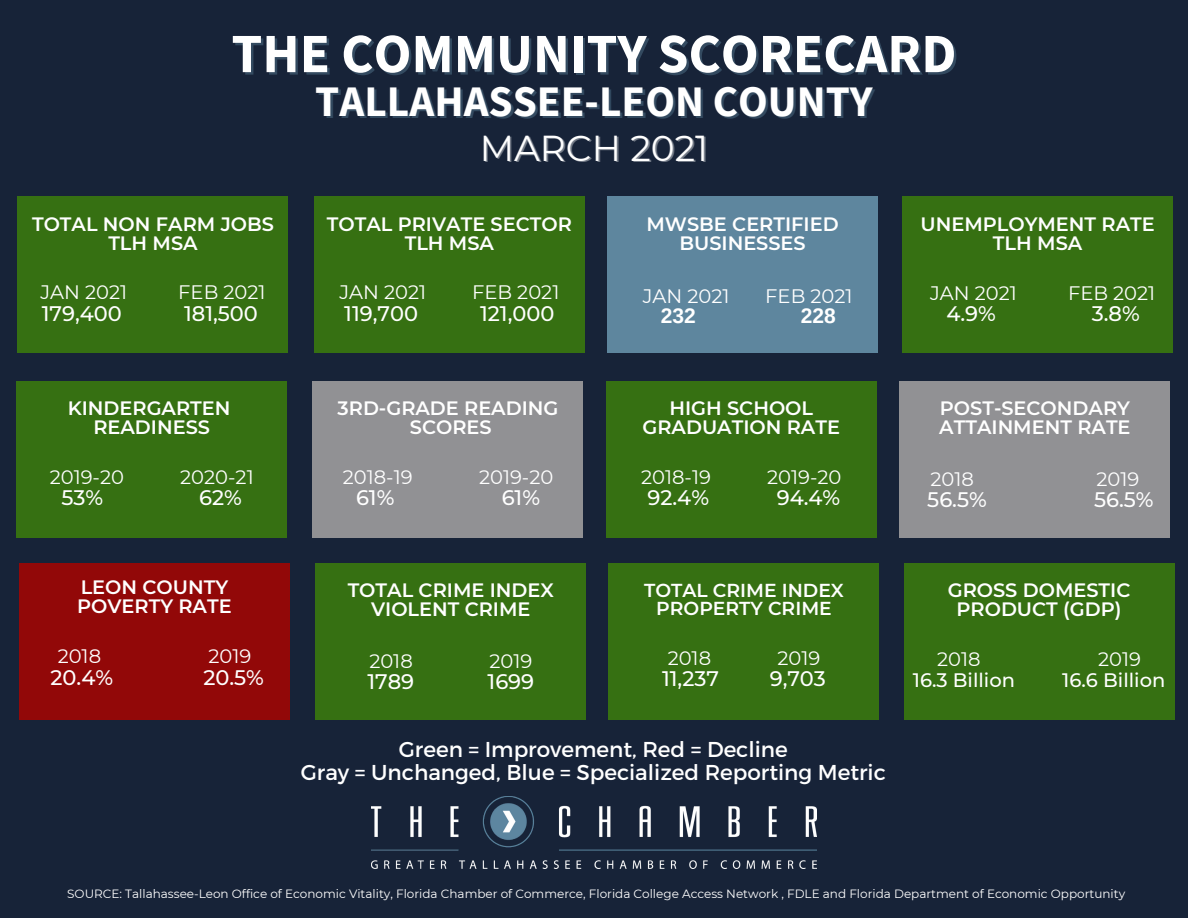
<style>
.page{position:relative;width:1188px;height:918px;background:#172338}
.page>*{position:absolute;margin:0;border:0;box-sizing:border-box;transform-origin:0 0}
.t1{font:700 55.5px "Source Sans Pro";color:#fff}
.t2{font:700 43.5px "Source Sans Pro";color:#fff}
.t3{font:36px "Montserrat";color:#fff}
.t4{font:21.45px "Montserrat";color:#fff}
.t5{font:500 21px "Montserrat";color:#fff}
.t6{font:700 21px "Arimo";color:#fff}
.t7{font:19.5px "Montserrat";color:#fff}
.t8{font:500 19.5px "Montserrat";color:#fff}
.t9{font:600 19.35px/19.2px "Montserrat";color:#fff;text-align:center}
.t10{font:600 18.75px "Montserrat";color:#fff}
.t11{font:12px "Montserrat";color:#fff}
</style>
<div class="page">
<img style="left:371px;top:797px;width:446px;height:72px">
<div style="left:18px;top:197px;width:270px;height:156px;background:#367012"></div>
<div style="left:314px;top:197px;width:270px;height:156px;background:#367012"></div>
<div style="left:607px;top:197px;width:271px;height:156px;background:#5e869e"></div>
<div style="left:902px;top:197px;width:271px;height:156px;background:#367012"></div>
<div style="left:16px;top:381px;width:271px;height:156px;background:#367012"></div>
<div style="left:313px;top:381px;width:270px;height:156px;background:#919194"></div>
<div style="left:606px;top:381px;width:270px;height:156px;background:#367012"></div>
<div style="left:900px;top:381px;width:270px;height:156px;background:#919194"></div>
<div style="left:19px;top:563px;width:271px;height:156px;background:#920808"></div>
<div style="left:316px;top:563px;width:270px;height:156px;background:#367012"></div>
<div style="left:609px;top:563px;width:270px;height:156px;background:#367012"></div>
<div style="left:904px;top:563px;width:270px;height:156px;background:#367012"></div>
<p class="t1" style="left:231px;top:18px;width:727px">THE COMMUNITY SCORECARD</p>
<p class="t2" style="left:315px;top:73px;width:559px">TALLAHASSEE-LEON COUNTY</p>
<p class="t3" style="left:480px;top:126px;width:230px">MARCH 2021</p>
<p class="t9" style="left:32px;top:214px;width:243px">TOTAL NON FARM JOBS</p>
<p class="t9" style="left:108px;top:233px;width:91px">TLH MSA</p>
<p class="t7" style="left:40px;top:280px;width:88px">JAN 2021</p>
<p class="t7" style="left:178px;top:280px;width:89px">FEB 2021</p>
<p class="t5" style="left:42px;top:300px;width:82px">179,400</p>
<p class="t5" style="left:184px;top:300px;width:75px">181,500</p>
<p class="t9" style="left:327px;top:214px;width:247px">TOTAL PRIVATE SECTOR</p>
<p class="t9" style="left:405px;top:233px;width:91px">TLH MSA</p>
<p class="t7" style="left:339px;top:280px;width:88px">JAN 2021</p>
<p class="t7" style="left:472px;top:280px;width:89px">FEB 2021</p>
<p class="t5" style="left:344px;top:300px;width:75px">119,700</p>
<p class="t5" style="left:480px;top:300px;width:76px">121,000</p>
<p class="t9" style="left:647px;top:214px;width:194px">MWSBE CERTIFIED<br>BUSINESSES</p>
<p class="t7" style="left:643px;top:284px;width:88px">JAN 2021</p>
<p class="t7" style="left:765px;top:284px;width:89px">FEB 2021</p>
<p class="t6" style="left:661px;top:304px;width:37px">232</p>
<p class="t6" style="left:801px;top:304px;width:37px">228</p>
<p class="t9" style="left:921px;top:214px;width:236px">UNEMPLOYMENT RATE<br>TLH MSA</p>
<p class="t7" style="left:930px;top:281px;width:88px">JAN 2021</p>
<p class="t7" style="left:1068px;top:281px;width:89px">FEB 2021</p>
<p class="t5" style="left:946px;top:301px;width:51px">4.9%</p>
<p class="t5" style="left:1092px;top:301px;width:49px">3.8%</p>
<p class="t9" style="left:68px;top:399px;width:164px">KINDERGARTEN</p>
<p class="t9" style="left:93px;top:418px;width:118px">READINESS</p>
<p class="t7" style="left:50px;top:465px;width:76px">2019-20</p>
<p class="t7" style="left:180px;top:465px;width:75px">2020-21</p>
<p class="t5" style="left:62px;top:485px;width:43px">53%</p>
<p class="t5" style="left:199px;top:485px;width:44px">62%</p>
<p class="t9" style="left:81px;top:577px;width:149px">LEON COUNTY</p>
<p class="t9" style="left:77px;top:596px;width:156px">POVERTY RATE</p>
<p class="t7" style="left:58px;top:644px;width:45px">2018</p>
<p class="t7" style="left:208px;top:644px;width:44px">2019</p>
<p class="t5" style="left:51px;top:665px;width:64px">20.4%</p>
<p class="t5" style="left:203px;top:665px;width:62px">20.5%</p>
<p class="t9" style="left:338px;top:399px;width:222px">3RD-GRADE READING</p>
<p class="t9" style="left:410px;top:418px;width:83px">SCORES</p>
<p class="t7" style="left:343px;top:465px;width:71px">2018-19</p>
<p class="t7" style="left:479px;top:465px;width:76px">2019-20</p>
<p class="t5" style="left:356px;top:485px;width:40px">61%</p>
<p class="t5" style="left:502px;top:485px;width:40px">61%</p>
<p class="t9" style="left:669px;top:399px;width:145px">HIGH SCHOOL</p>
<p class="t9" style="left:643px;top:418px;width:199px">GRADUATION RATE</p>
<p class="t7" style="left:641px;top:465px;width:71px">2018-19</p>
<p class="t7" style="left:767px;top:465px;width:76px">2019-20</p>
<p class="t5" style="left:648px;top:485px;width:63px">92.4%</p>
<p class="t5" style="left:777px;top:485px;width:65px">94.4%</p>
<p class="t9" style="left:939px;top:399px;width:193px;text-align:left">POST-SECONDARY<br>ATTAINMENT RATE</p>
<p class="t7" style="left:930px;top:467px;width:45px">2018</p>
<p class="t7" style="left:1096px;top:467px;width:44px">2019</p>
<p class="t5" style="left:927px;top:487px;width:61px">56.5%</p>
<p class="t5" style="left:1094px;top:487px;width:61px">56.5%</p>
<p class="t9" style="left:348px;top:580px;width:208px">TOTAL CRIME INDEX</p>
<p class="t9" style="left:371px;top:599px;width:161px">VIOLENT CRIME</p>
<p class="t7" style="left:369px;top:649px;width:45px">2018</p>
<p class="t7" style="left:489px;top:649px;width:44px">2019</p>
<p class="t5" style="left:367px;top:669px;width:48px">1789</p>
<p class="t5" style="left:488px;top:669px;width:48px">1699</p>
<p class="t10" style="left:644px;top:579px;width:201px">TOTAL CRIME INDEX</p>
<p class="t10" style="left:656px;top:597px;width:177px">PROPERTY CRIME</p>
<p class="t7" style="left:668px;top:646px;width:45px">2018</p>
<p class="t7" style="left:778px;top:646px;width:44px">2019</p>
<p class="t5" style="left:662px;top:666px;width:58px">11,237</p>
<p class="t5" style="left:770px;top:666px;width:58px">9,703</p>
<p class="t4" style="left:399px;top:735px;width:390px">Green = Improvement, Red = Decline</p>
<p class="t4" style="left:301px;top:759px;width:587px">Gray = Unchanged, Blue = Specialized Reporting Metric</p>
<p class="t9" style="left:948px;top:581px;width:184px">GROSS DOMESTIC<br>PRODUCT (GDP)</p>
<p class="t7" style="left:937px;top:647px;width:45px">2018</p>
<p class="t7" style="left:1098px;top:647px;width:44px">2019</p>
<p class="t8" style="left:913px;top:668px;width:104px">16.3 Billion</p>
<p class="t8" style="left:1062px;top:668px;width:105px">16.6 Billion</p>
<p class="t11" style="left:67px;top:886px;width:1059px">SOURCE: Tallahassee-Leon Office of Economic Vitality, Florida Chamber of Commerce, Florida College Access Network , FDLE and Florida Department of Economic Opportunity</p>
</div>
